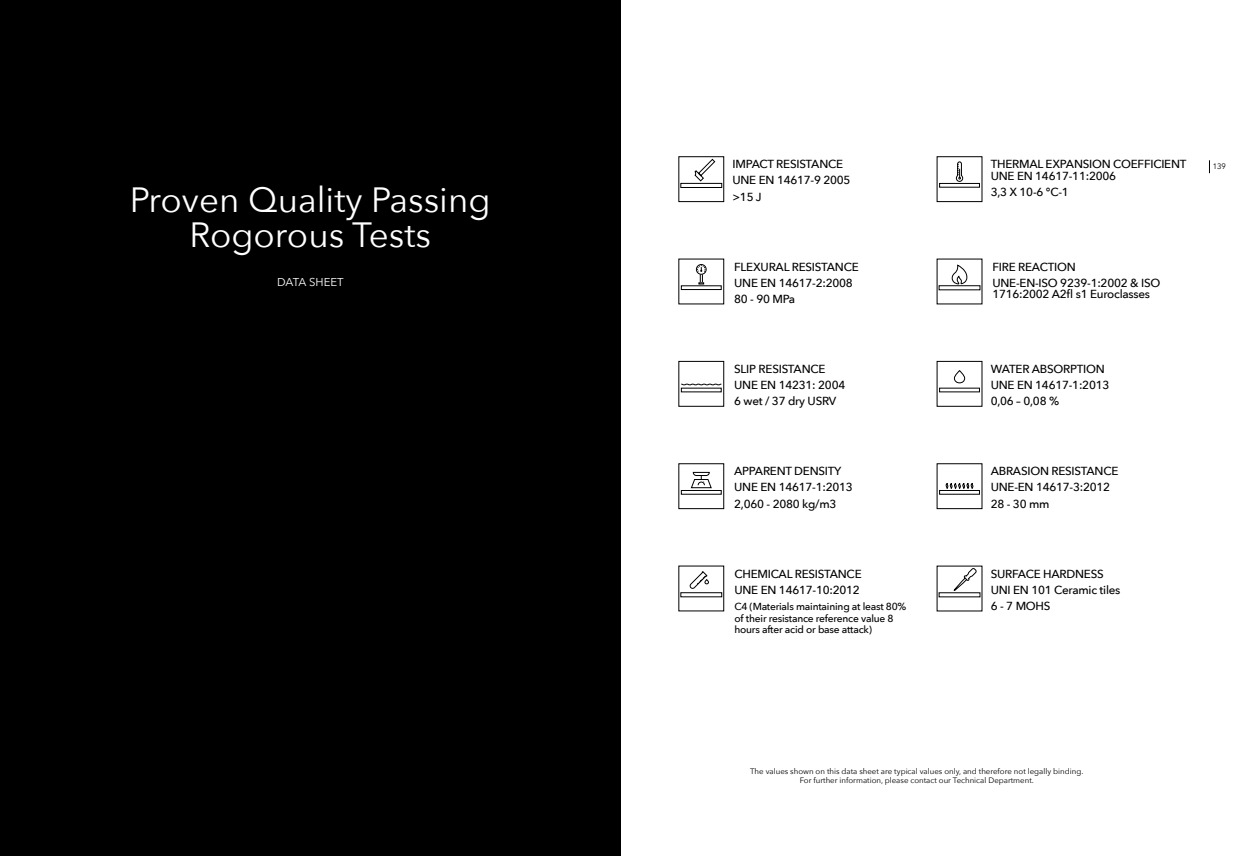
<style>
.page{position:relative;width:1241px;height:856px;background:#fff}
.page>*{position:absolute;margin:0;border:0;box-sizing:border-box;transform-origin:0 0}
.t1{font:35px/35px "Avenir Next";color:#fff;text-align:center}
.t2{font:500 11.64px/16.2px "Avenir Next";letter-spacing:-.02em;color:#000}
.t3{font:11.38px "Avenir Next";color:#fff}
.t4{font:500 10.24px/11.6px "Avenir Next";letter-spacing:-.02em;color:#000}
.t5{font:7.88px/8.8px "Avenir Next";color:#000;text-align:center}
.t6{font:7.88px "Avenir";color:#000}
</style>
<div class="page">
<svg style="left:1209px;top:160px;width:1px;height:13px"></svg>
<div style="left:0;top:0;width:620px;height:856px;background:#000"></div>
<svg style="left:953px;top:568px;width:24px;height:23px"></svg>
<div style="left:678px;top:156px;width:46px;height:46px;border:1px solid #000"></div>
<svg style="left:694px;top:158px;width:21px;height:24px"></svg>
<div style="left:680px;top:183px;width:42px;height:5px;border:1px solid #000"></div>
<svg style="left:678px;top:565px;width:46px;height:47px"></svg>
<div style="left:680px;top:592px;width:42px;height:5px;border:1px solid #000"></div>
<svg style="left:936px;top:258px;width:46px;height:47px"></svg>
<div style="left:938px;top:285px;width:42px;height:5px;border:1px solid #000"></div>
<svg style="left:955px;top:161px;width:8px;height:21px"></svg>
<div style="left:939px;top:183px;width:40px;height:5px;border:1px solid #000"></div>
<div style="left:936px;top:156px;width:46px;height:46px;border:1px solid #000"></div>
<svg style="left:681px;top:383px;width:41px;height:3px"></svg>
<div style="left:678px;top:361px;width:46px;height:46px;border:1px solid #000"></div>
<svg style="left:690px;top:471px;width:22px;height:18px"></svg>
<div style="left:680px;top:490px;width:41px;height:4px;border:1px solid #000"></div>
<svg style="left:696px;top:264px;width:10px;height:20px"></svg>
<div style="left:680px;top:285px;width:41px;height:5px;border:1px solid #000"></div>
<div style="left:953px;top:370px;width:11px;height:13px;border:1px solid #000;border-radius:5px"></div>
<div style="left:936px;top:361px;width:46px;height:46px;border:1px solid #000"></div>
<svg style="left:945px;top:483px;width:28px;height:6px"></svg>
<div style="left:939px;top:490px;width:40px;height:4px;border:1px solid #000"></div>
<h1 class="t1" style="left:130px;top:181px;width:362px">Proven Quality Passing<br>Rogorous Tests</h1>
<p class="t3" style="left:277px;top:272px;width:68px">DATA SHEET</p>
<p class="t2" style="left:732px;top:156px;width:120px">IMPACT RESISTANCE<br>UNE EN 14617-9 2005 &gt;15 J</p>
<p class="t2" style="left:734px;top:258px;width:126px">FLEXURAL RESISTANCE<br>UNE EN 14617-2:2008<br>80 - 90 MPa</p>
<p class="t2" style="left:734px;top:360px;width:113px">SLIP RESISTANCE<br>UNE EN 14231: 2004<br>6 wet / 37 dry USRV</p>
<p class="t2" style="left:734px;top:463px;width:120px">APPARENT DENSITY<br>UNE EN 14617-1:2013<br>2,060 - 2080 kg/m3</p>
<p class="t2" style="left:734px;top:565px;width:129px">CHEMICAL RESISTANCE<br>UNE EN 14617-10:2012</p>
<p class="t4" style="left:734px;top:600px;width:173px">C4 (Materials maintaining at least 80% of their resistance reference value 8 hours after acid or base attack)</p>
<p class="t2" style="left:990px;top:158px;width:197px;line-height:11.6px">THERMAL EXPANSION COEFFICIENT<br>UNE EN 14617-11:2006</p>
<p class="t2" style="left:990px;top:183px;width:80px">3,3 X 10-6 °C-1</p>
<p class="t2" style="left:992px;top:258px;width:169px">FIRE REACTION<br>UNE-EN-ISO 9239-1:2002 &amp; ISO</p>
<p class="t2" style="left:992px;top:286px;width:159px">1716:2002 A2fl s1 Euroclasses</p>
<p class="t2" style="left:990px;top:360px;width:120px">WATER ABSORPTION<br>UNE EN 14617-1:2013<br>0,06 – 0,08 %</p>
<p class="t2" style="left:990px;top:463px;width:129px">ABRASION RESISTANCE<br>UNE-EN 14617-3:2012<br>28 - 30 mm</p>
<p class="t2" style="left:990px;top:565px;width:131px">SURFACE HARDNESS<br>UNI EN 101 Ceramic tiles<br>6 - 7 MOHS</p>
<p class="t6" style="left:1212px;top:162px;width:15px">139</p>
<p class="t5" style="left:750px;top:767px;width:334px">The values shown on this data sheet are typical values only, and therefore not legally binding.<br>For further information, please contact our Technical Department.</p>
</div>
